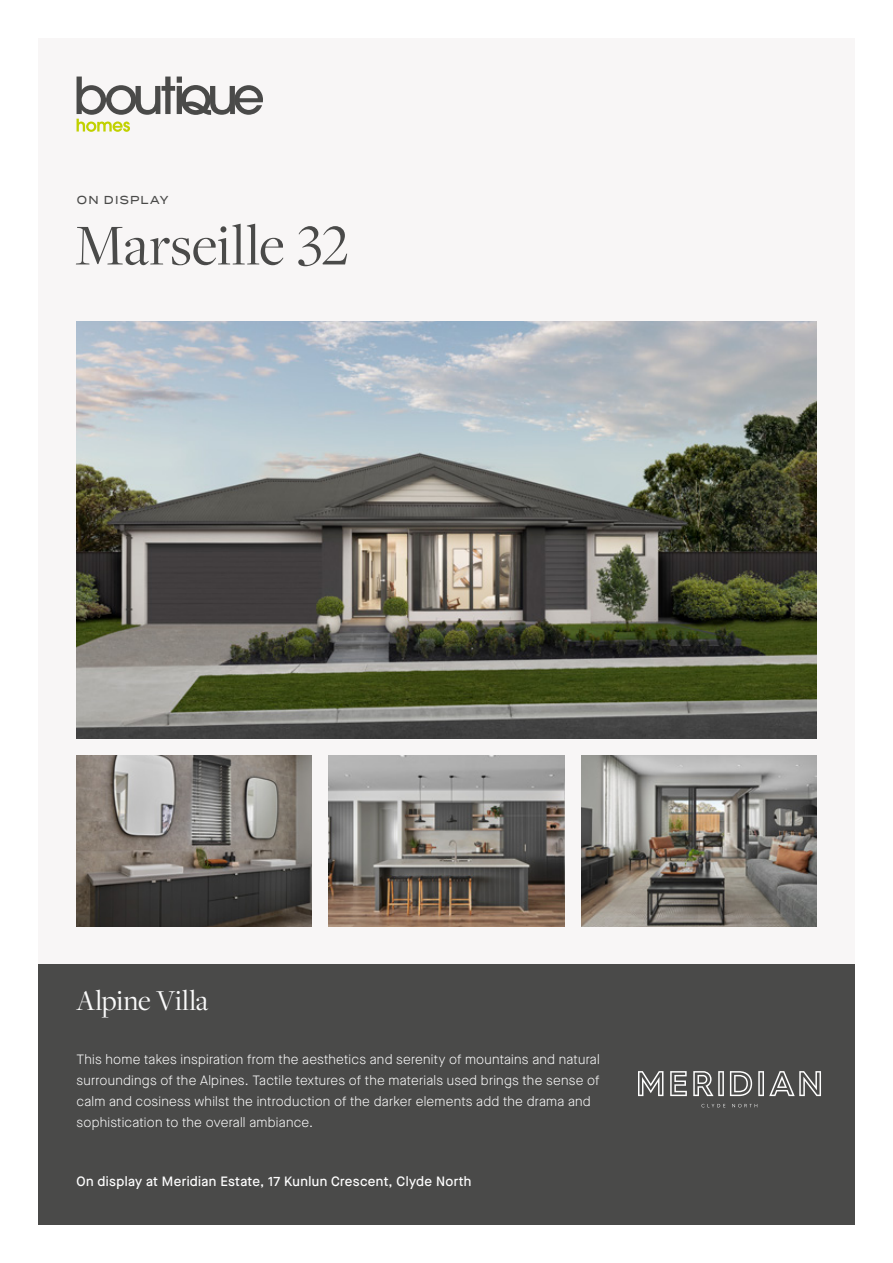
<style>
.page{position:relative;width:893px;height:1263px;background:#fff}
.page>*{position:absolute;margin:0;border:0;box-sizing:border-box;transform-origin:0 0}
.t1{font:60px "Freight Disp Pro";color:#4a4a49}
.t2{font:30px "Freight Disp Pro";color:#fafafa}
.t3{font:300 13.5px/21px "Maison Neue";letter-spacing:.02em;color:#fafafa}
.t4{font:500 13.5px "Maison Neue";letter-spacing:.025em;color:#fff}
.t5{font:500 11.55px "Termina";letter-spacing:.115em;color:#4a4a49;scale:.91 1}
</style>
<div class="page">
<div style="left:38px;top:38px;width:817px;height:1187px;background:#f8f6f6"></div>
<div style="left:38px;top:964px;width:817px;height:261px;background:#4a4a49"></div>
<svg style="left:77px;top:77px;width:186px;height:55px"></svg>
<img style="left:77px;top:322px;width:739px;height:416px">
<img style="left:581px;top:755px;width:235px;height:171px">
<img style="left:329px;top:755px;width:235px;height:171px">
<img style="left:77px;top:755px;width:235px;height:171px">
<svg style="left:701px;top:1104px;width:56px;height:3px"></svg>
<svg style="left:638px;top:1071px;width:183px;height:25px"></svg>
<p class="t5" style="left:77px;top:192px;width:102px">ON DISPLAY</p>
<h1 class="t1" style="left:75px;top:206px;width:275px">Marseille 32</h1>
<h2 class="t2" style="left:77px;top:981px;width:133px">Alpine Villa</h2>
<p class="t3" style="left:77px;top:1049px;width:525px">This home takes inspiration from the aesthetics and serenity of mountains and natural surroundings of the Alpines. Tactile textures of the materials used brings the sense of calm and cosiness whilst the introduction of the darker elements add the drama and sophistication to the overall ambiance.</p>
<p class="t4" style="left:77px;top:1172px;width:396px">On display at Meridian Estate, 17 Kunlun Crescent, Clyde North</p>
</div>
